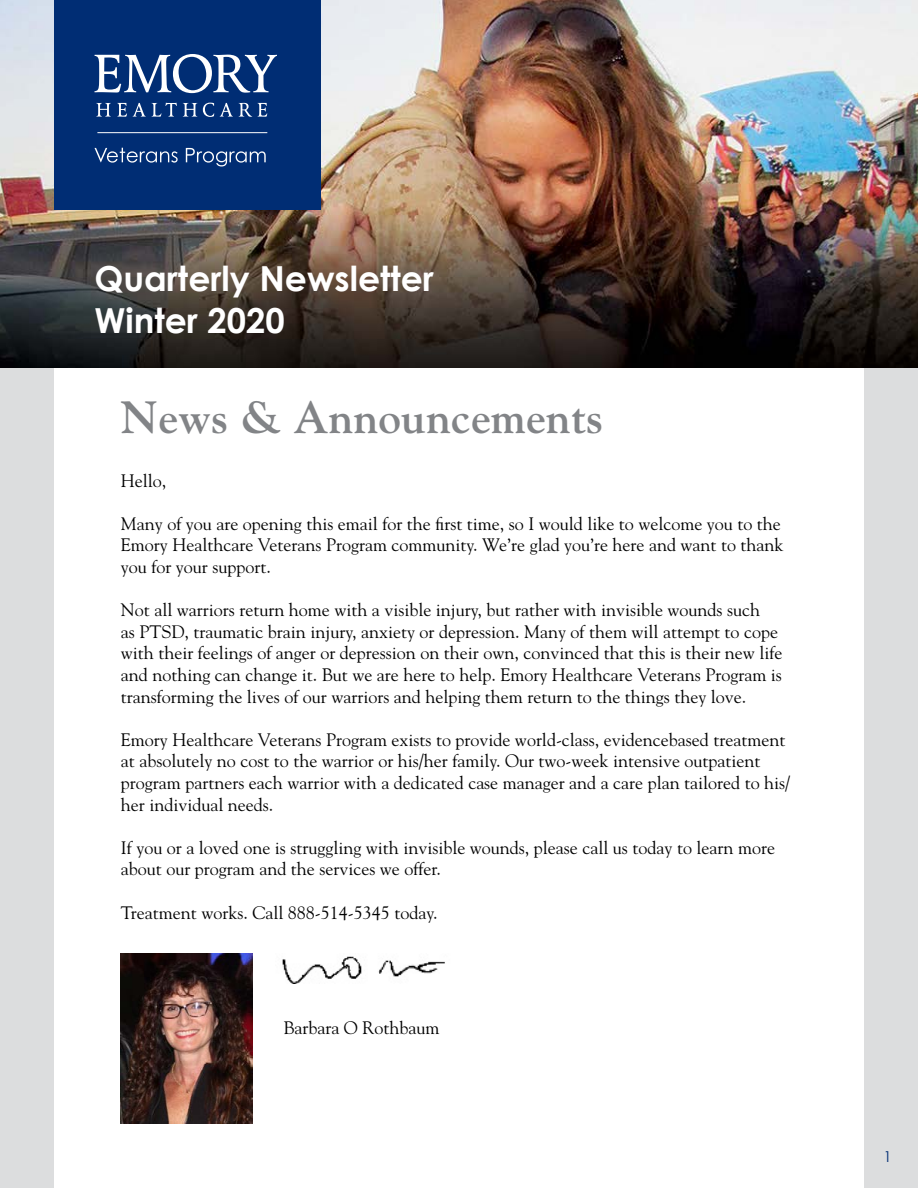
<style>
.page{position:relative;width:918px;height:1188px;background:#fff}
.page>*{position:absolute;margin:0;border:0;box-sizing:border-box;transform-origin:0 0}
.t1{font:700 45px "Goudy";color:#828487}
.t2{font:700 34.5px/41.4px "Century Gothic";color:#fff}
.t3{font:18px/21.6px "Goudy";color:#000}
.t4{font:15px "Century Gothic";color:#002d74}
</style>
<div class="page">
<div style="left:864px;top:0;width:54px;height:1188px;background:#dcddde"></div>
<div style="left:0;top:0;width:54px;height:1188px;background:#dcddde"></div>
<img style="left:0;top:0;width:918px;height:367px">
<div style="left:54px;top:0;width:267px;height:210px;background:#002d74"></div>
<svg style="left:95px;top:54px;width:182px;height:39px"></svg>
<svg style="left:96px;top:103px;width:15px;height:14px"></svg>
<svg style="left:117px;top:103px;width:10px;height:14px"></svg>
<svg style="left:133px;top:103px;width:13px;height:14px"></svg>
<svg style="left:152px;top:103px;width:25px;height:14px"></svg>
<svg style="left:183px;top:103px;width:14px;height:14px"></svg>
<svg style="left:203px;top:103px;width:11px;height:14px"></svg>
<svg style="left:220px;top:103px;width:13px;height:14px"></svg>
<svg style="left:239px;top:103px;width:13px;height:14px"></svg>
<svg style="left:258px;top:103px;width:9px;height:14px"></svg>
<hr style="left:97px;top:132px;width:170px;height:1px;background:#fff">
<svg style="left:94px;top:148px;width:84px;height:15px"></svg>
<svg style="left:186px;top:148px;width:80px;height:18px"></svg>
<img style="left:121px;top:953px;width:131px;height:170px">
<img style="left:282px;top:956px;width:163px;height:28px">
<h2 class="t2" style="left:94px;top:257px;width:341px">Quarterly Newsletter<br>Winter 2020</h2>
<h1 class="t1" style="left:121px;top:391px;width:484px">News &amp; Announcements</h1>
<p class="t3" style="left:121px;top:469px;width:47px">Hello,</p>
<p class="t3" style="left:121px;top:512px;width:664px">Many of you are opening this email for the first time, so I would like to welcome you to the<br>Emory Healthcare Veterans Program community. We’re glad you’re here and want to thank you for your support.</p>
<p class="t3" style="left:121px;top:599px;width:663px">Not all warriors return home with a visible injury, but rather with invisible wounds such<br>as PTSD, traumatic brain injury, anxiety or depression. Many of them will attempt to cope with their feelings of anger or depression on their own, convinced that this is their new life and nothing can change it. But we are here to help. Emory Healthcare Veterans Program is transforming the lives of our warriors and helping them return to the things they love.</p>
<p class="t3" style="left:121px;top:728px;width:671px">Emory Healthcare Veterans Program exists to provide world-class, evidencebased treatment at absolutely no cost to the warrior or his/her family. Our two-week intensive outpatient program partners each warrior with a dedicated case manager and a care plan tailored to his/ her individual needs.</p>
<p class="t3" style="left:121px;top:836px;width:656px">If you or a loved one is struggling with invisible wounds, please call us today to learn more about our program and the services we offer.</p>
<p class="t3" style="left:121px;top:901px;width:318px">Treatment works. Call 888-514-5345 today.</p>
<p class="t3" style="left:284px;top:1017px;width:157px">Barbara O Rothbaum</p>
<p class="t4" style="left:884px;top:1148px;width:10px">1</p>
</div>
